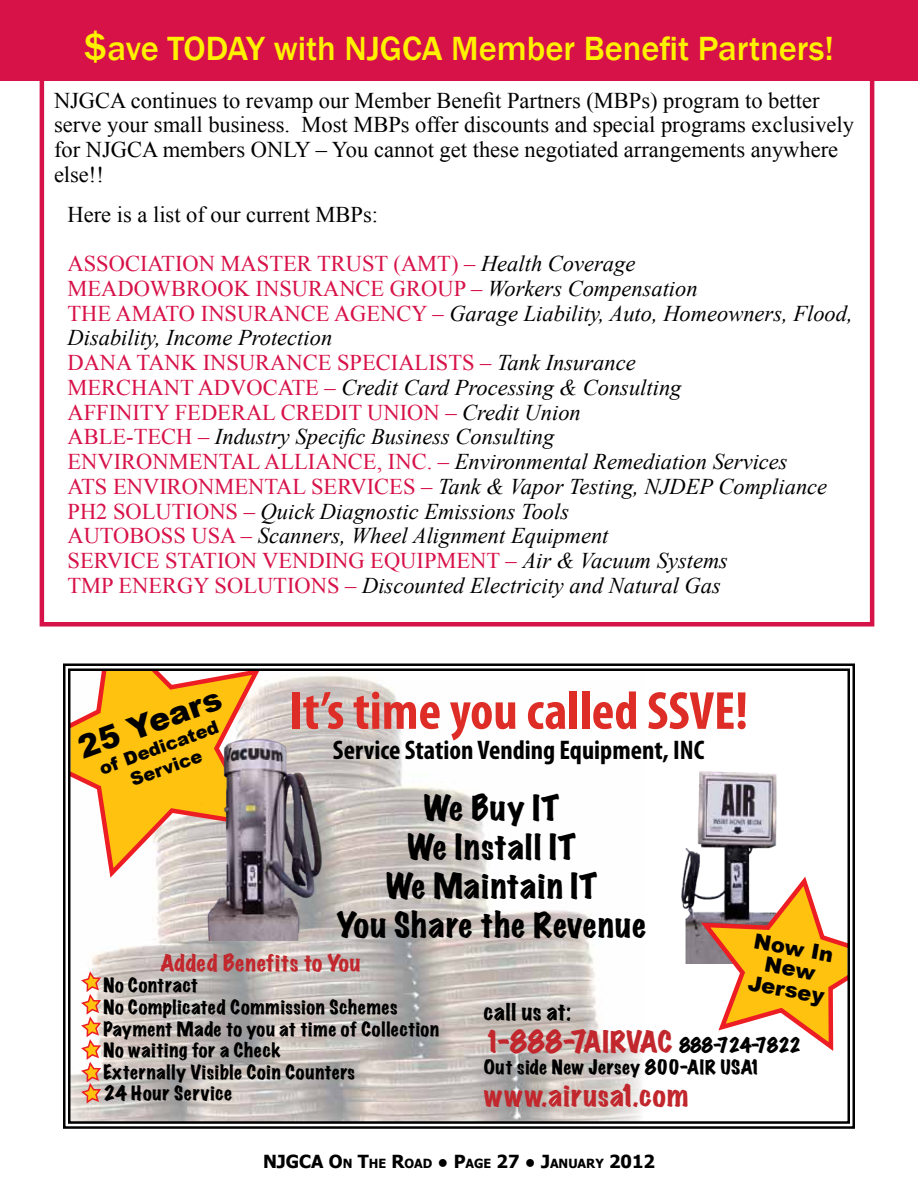
<style>
.page{position:relative;width:918px;height:1188px;background:#fff}
.page>*{position:absolute;margin:0;border:0;box-sizing:border-box;transform-origin:0 0}
.t1{font:700 condensed 54px "Myriad Pro";color:#de2d26}
.t2{font:500 34.5px "Franklin Gothic";color:#fff200}
.t3{font:expanded 31.5px/39px "Marker Felt";letter-spacing:.035em;color:#000;text-align:center}
.t4{font:900 31.5px "Arial";color:#000}
.t5{font:700 condensed 27px "Myriad Pro";color:#000}
.t6{font:expanded 27px "Marker Felt";color:#c1272d}
.t7{font:expanded 27px "Marker Felt";letter-spacing:.045em;color:#c1272d}
.t8{font:italic 22.5px/24.8px "Times New Roman";color:#000}
.t9{font:22.5px/24.8px "Times New Roman";color:#000}
.t10{font:expanded 21px "Marker Felt";letter-spacing:.025em;color:#c1272d}
.t11{font:900 21px/21px "Arial";color:#000;text-align:center}
.t12{font:expanded 21px "Marker Felt";letter-spacing:.04em;color:#000}
.t13{font:expanded 18px/21.6px "Marker Felt";letter-spacing:.035em;color:#000}
.t14{font:700 18px "Tahoma";color:#000}
.t15{font:900 18px/21.6px "Arial";color:#000;text-align:center}
.s1{font-size:40.5px}
.s2{font-style:normal;color:#d71249}
.s3{font-size:18px;color:#000}
.s4{font-size:12.6px}
</style>
<div class="page">
<div style="left:0;top:0;width:918px;height:81px;background:#d71249"></div>
<div style="left:40px;top:63px;width:834px;height:564px;border:4px solid #d71249"></div>
<svg style="left:63px;top:663px;width:792px;height:466px"></svg>
<svg style="left:67px;top:667px;width:784px;height:458px"></svg>
<h2 class="t2" style="left:84px;top:28px;width:752px"><span class="s1">$</span>ave TODAY with NJGCA Member Benefit Partners!</h2>
<p class="t9" style="left:54px;top:87px;width:802px">NJGCA continues to revamp our Member Benefit Partners (MBPs) program to better serve your small business. Most MBPs offer discounts and special programs exclusively for NJGCA members ONLY – You cannot get these negotiated arrangements anywhere else!!</p>
<p class="t9" style="left:68px;top:201px;width:312px">Here is a list of our current MBPs:</p>
<p class="t8" style="left:68px;top:251px;width:787px"><span class="s2">ASSOCIATION MASTER TRUST (AMT) –</span> Health Coverage<br><span class="s2">MEADOWBROOK INSURANCE GROUP –</span> Workers Compensation<br><span class="s2">THE AMATO INSURANCE AGENCY –</span> Garage Liability, Auto, Homeowners, Flood, Disability, Income Protection<br><span class="s2">DANA TANK INSURANCE SPECIALISTS –</span> Tank Insurance<br><span class="s2">MERCHANT ADVOCATE –</span> Credit Card Processing &amp; Consulting<br><span class="s2">AFFINITY FEDERAL CREDIT UNION –</span> Credit Union<br><span class="s2">ABLE-TECH –</span> Industry Specific Business Consulting<br><span class="s2">ENVIRONMENTAL ALLIANCE, INC. –</span> Environmental Remediation Services<br><span class="s2">ATS ENVIRONMENTAL SERVICES –</span> Tank &amp; Vapor Testing, NJDEP Compliance <span class="s2">PH2 SOLUTIONS –</span> Quick Diagnostic Emissions Tools<br><span class="s2">AUTOBOSS USA –</span> Scanners, Wheel Alignment Equipment<br><span class="s2">SERVICE STATION VENDING EQUIPMENT –</span> Air &amp; Vacuum Systems<br><span class="s2">TMP ENERGY SOLUTIONS –</span> Discounted Electricity and Natural Gas</p>
<h3 class="t4" style="left:73px;top:732px;width:152px;rotate:-20deg">25 Years</h3>
<p class="t15" style="left:96px;top:759px;width:127px;rotate:-20deg">of Dedicated<br>Service</p>
<h1 class="t1" style="left:289px;top:677px;width:460px">It’s time you called SSVE!</h1>
<p class="t5" style="left:333px;top:733px;width:373px">Service Station Vending Equipment, INC</p>
<h3 class="t3" style="left:337px;top:787px;width:311px">We Buy IT<br>We Install IT<br>We Maintain IT<br>You Share the Revenue</h3>
<p class="t11" style="left:756px;top:931px;width:82px;rotate:10deg">Now In<br>New<br>Jersey</p>
<p class="t10" style="left:160px;top:947px;width:201px">Added Benefits to You</p>
<p class="t13" style="left:103px;top:974px;width:337px">No Contract<br>No Complicated Commission Schemes<br>Payment Made to you at time of Collection<br>No waiting for a Check<br>Externally Visible Coin Counters<br>24 Hour Service</p>
<p class="t12" style="left:484px;top:996px;width:89px">call us at:</p>
<p class="t6" style="left:484px;top:1022px;width:319px">1-888-7AIRVAC <span class="s3">888-724-7822</span></p>
<p class="t13" style="left:484px;top:1055px;width:279px">Out side New Jersey 800-AIR USA1</p>
<p class="t7" style="left:484px;top:1076px;width:206px">www.airusa1.com</p>
<p class="t14" style="left:263px;top:1149px;width:393px">NJGCA O<span class="s4">N</span> T<span class="s4">HE</span> R<span class="s4">OAD</span> ● P<span class="s4">AG E</span> 27 ● J<span class="s4">AN UARY</span> 2012</p>
</div>
